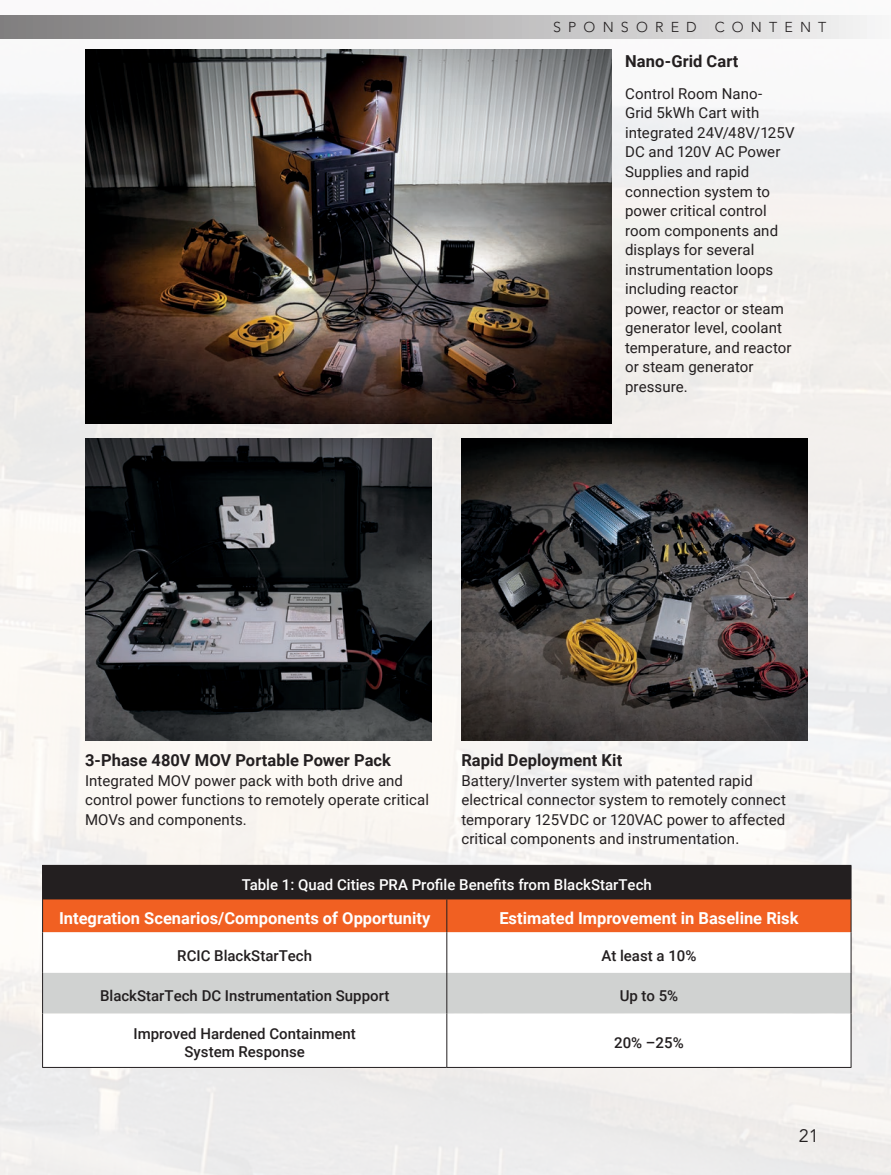
<style>
.page{position:relative;width:891px;height:1175px;background:#fff}
.page>*{position:absolute;margin:0;border:0;box-sizing:border-box;transform-origin:0 0}
.t1{font:18px "Avenir LT Pro";color:#231f20}
.t2{font:700 16.5px "Roboto";color:#fff}
.t3{font:700 16.5px "Roboto";letter-spacing:.005em;color:#231f20}
.t4{font:15px/19.5px "Roboto";letter-spacing:.005em;color:#231f20}
.t5{font:500 15px/18px "Roboto";color:#231f20;text-align:center}
.t6{font:500 15px "Roboto";color:#fff}
.t7{font:300 14.25px "Avenir LT Pro";letter-spacing:.505em;color:#231f20}
</style>
<div class="page">
<img style="left:0;top:49px;width:891px;height:1125px">
<div style="left:43px;top:865px;width:808px;height:33px;background:#231f20"></div>
<div style="left:43px;top:899px;width:808px;height:33px;background:#f16022"></div>
<svg style="left:43px;top:932px;width:808px;height:135px"></svg>
<div style="left:43px;top:972px;width:808px;height:41px;background:#d0d2d1"></div>
<hr style="left:42px;top:865px;width:1px;height:33px;background:#231f20">
<hr style="left:851px;top:865px;width:1px;height:33px;background:#231f20">
<hr style="left:43px;top:898px;width:404px;height:1px;background:#231f20">
<hr style="left:447px;top:898px;width:404px;height:1px;background:#231f20">
<hr style="left:42px;top:898px;width:1px;height:34px;background:#231f20">
<hr style="left:446px;top:899px;width:1px;height:33px;background:#231f20">
<hr style="left:851px;top:898px;width:1px;height:34px;background:#231f20">
<hr style="left:42px;top:932px;width:1px;height:40px;background:#231f20">
<hr style="left:446px;top:932px;width:1px;height:40px;background:#231f20">
<hr style="left:851px;top:932px;width:1px;height:40px;background:#231f20">
<hr style="left:42px;top:972px;width:1px;height:41px;background:#231f20">
<hr style="left:446px;top:972px;width:1px;height:41px;background:#231f20">
<hr style="left:851px;top:972px;width:1px;height:41px;background:#231f20">
<hr style="left:42px;top:1013px;width:1px;height:54px;background:#231f20">
<hr style="left:446px;top:1013px;width:1px;height:54px;background:#231f20">
<hr style="left:851px;top:1013px;width:1px;height:54px;background:#231f20">
<hr style="left:42px;top:1067px;width:405px;height:1px;background:#231f20">
<hr style="left:447px;top:1067px;width:404px;height:1px;background:#231f20">
<img style="left:461px;top:438px;width:347px;height:302px">
<img style="left:85px;top:438px;width:347px;height:302px">
<img style="left:85px;top:49px;width:526px;height:374px">
<div style="left:0;top:15px;width:891px;height:24px;background:linear-gradient(to right,#7e7c7c,#f3f2f3)"></div>
<p class="t7" style="left:553px;top:17px;width:145px">SPONSORED</p>
<p class="t7" style="left:715px;top:17px;width:113px">CONTENT</p>
<p class="t3" style="left:625px;top:49px;width:115px">Nano-Grid Cart</p>
<p class="t4" style="left:625px;top:83px;width:171px">Control Room Nano-<br>Grid 5kWh Cart with integrated 24V/48V/125V<br>DC and 120V AC Power<br>Supplies and rapid connection system to power critical control room components and displays for several instrumentation loops including reactor<br>power, reactor or steam generator level, coolant temperature, and reactor or steam generator pressure.</p>
<p class="t3" style="left:85px;top:749px;width:308px">3-Phase 480V MOV Portable Power Pack</p>
<p class="t4" style="left:85px;top:770px;width:346px">Integrated MOV power pack with both drive and control power functions to remotely operate critical<br>MOVs and components.</p>
<p class="t3" style="left:461px;top:749px;width:162px">Rapid Deployment Kit</p>
<p class="t4" style="left:461px;top:770px;width:326px">Battery/Inverter system with patented rapid electrical connector system to remotely connect temporary 125VDC or 120VAC power to affected critical components and instrumentation.</p>
<p class="t6" style="left:242px;top:874px;width:412px">Table 1: Quad Cities PRA Profile Benefits from BlackStarTech</p>
<p class="t2" style="left:59px;top:907px;width:373px">Integration Scenarios/Components of Opportunity</p>
<p class="t2" style="left:499px;top:907px;width:301px">Estimated Improvement in Baseline Risk</p>
<p class="t5" style="left:177px;top:945px;width:136px">RCIC BlackStarTech</p>
<p class="t5" style="left:601px;top:945px;width:96px">At least a 10%</p>
<p class="t5" style="left:100px;top:986px;width:291px">BlackStarTech DC Instrumentation Support</p>
<p class="t5" style="left:620px;top:986px;width:60px">Up to 5%</p>
<p class="t5" style="left:134px;top:1024px;width:224px">Improved Hardened Containment<br>System Response</p>
<p class="t5" style="left:614px;top:1033px;width:71px">20% –25%</p>
<p class="t1" style="left:799px;top:1123px;width:22px">21</p>
</div>
